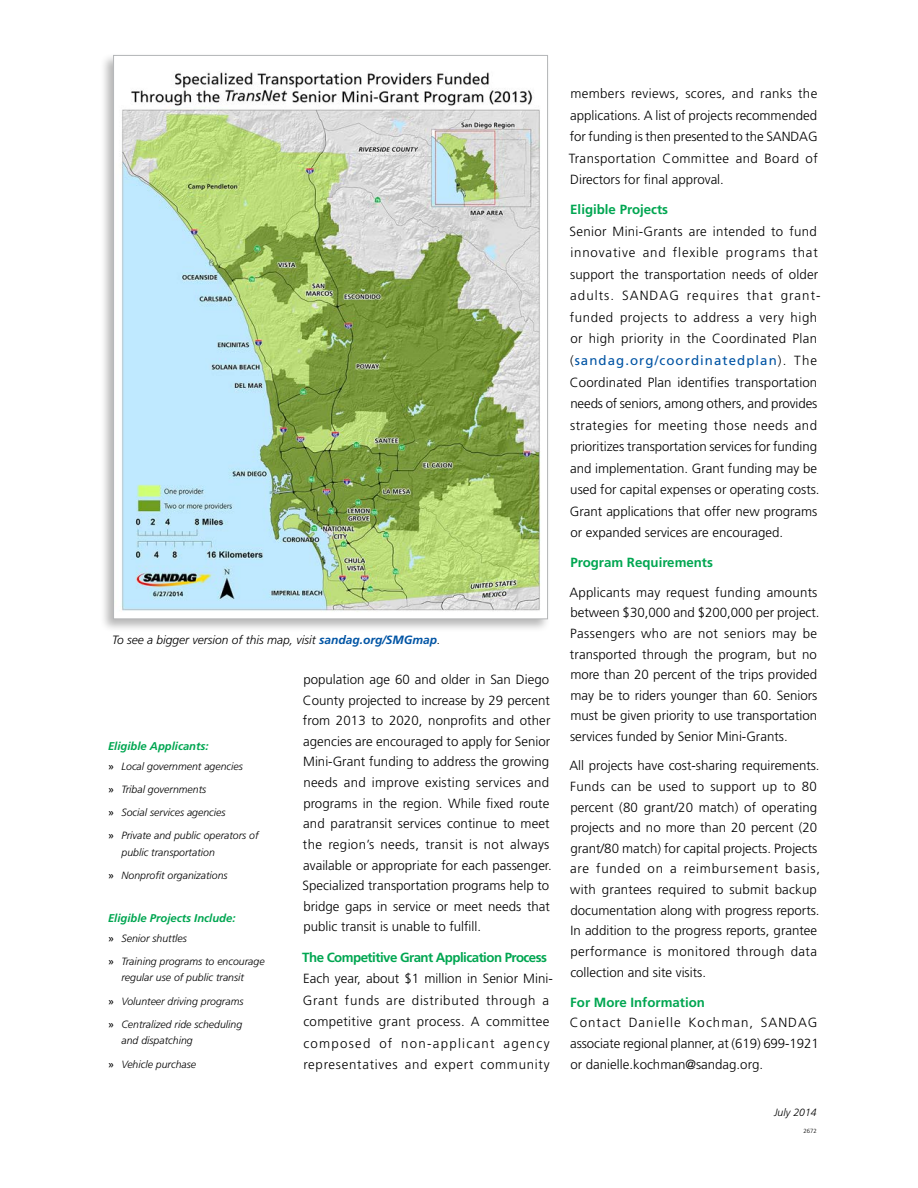
<style>
.page{position:relative;width:918px;height:1188px;background:#fff}
.page>*{position:absolute;margin:0;border:0;box-sizing:border-box;transform-origin:0 0}
.t1{font:300 13.35px/20.7px "Frutiger LT Std";color:#000}
.t2{font:300 13.35px/21.5px "Frutiger LT Std";letter-spacing:.05em;color:#000}
.t3{font:700 13.35px "Frutiger LT Std";color:#00a651}
.t4{font:700 13.35px "Frutiger LT Std";letter-spacing:-.04em;color:#00a651}
.t5{font:italic 300 12px "Frutiger LT Std";color:#000}
.t6{font:italic 700 11.25px "Frutiger LT Std";color:#00a651}
.t7{font:italic 300 10.5px/16.5px "Frutiger LT Std";color:#000}
.t8{font:300 6px "Frutiger LT Std";color:#000}
.s1{font-weight:700;color:#0054a4}
.s2{font-weight:400;font-style:normal}
.s3{font-weight:400;color:#0054a4}
</style>
<div class="page">
<div style="left:100px;top:52px;width:450px;height:581px;background:#000;opacity:.29"></div>
<img style="left:115px;top:59px;width:431px;height:558px">
<p class="t5" style="left:112px;top:632px;width:330px">To see a bigger version of this map, visit <span class="s1">sandag.org/SMGmap</span>.</p>
<p class="t6" style="left:108px;top:739px;width:102px">Eligible Applicants:</p>
<p class="t7" style="left:108px;top:758px;width:136px"><span class="s2">»</span> Local government agencies</p>
<p class="t7" style="left:108px;top:781px;width:100px"><span class="s2">»</span> Tribal governments</p>
<p class="t7" style="left:108px;top:804px;width:119px"><span class="s2">»</span> Social services agencies</p>
<p class="t7" style="left:122px;top:828px;width:139px;text-indent:-14px"><span class="s2">»</span> Private and public operators of public transportation</p>
<p class="t7" style="left:108px;top:867px;width:121px"><span class="s2">»</span> Nonprofit organizations</p>
<p class="t6" style="left:108px;top:911px;width:129px">Eligible Projects Include:</p>
<p class="t7" style="left:108px;top:930px;width:80px"><span class="s2">»</span> Senior shuttles</p>
<p class="t7" style="left:122px;top:953px;width:145px;text-indent:-14px"><span class="s2">»</span> Training programs to encourage regular use of public transit</p>
<p class="t7" style="left:108px;top:993px;width:137px"><span class="s2">»</span> Volunteer driving programs</p>
<p class="t7" style="left:122px;top:1016px;width:122px;text-indent:-14px"><span class="s2">»</span> Centralized ride scheduling and dispatching</p>
<p class="t7" style="left:108px;top:1056px;width:90px"><span class="s2">»</span> Vehicle purchase</p>
<p class="t1" style="left:303px;top:669px;width:251px">population age 60 and older in San Diego County projected to increase by 29 percent from 2013 to 2020, nonprofits and other agencies are encouraged to apply for Senior Mini-Grant funding to address the growing needs and improve existing services and programs in the region. While fixed route and paratransit services continue to meet the region’s needs, transit is not always available or appropriate for each passenger.<br>Specialized transportation programs help to bridge gaps in service or meet needs that public transit is unable to fulfill.</p>
<p class="t4" style="left:302px;top:949px;width:246px">The Competitive Grant Application Process</p>
<p class="t2" style="left:303px;top:968px;width:251px">Each year, about $1 million in Senior Mini-Grant funds are distributed through a competitive grant process. A committee composed of non-applicant agency representatives and expert community</p>
<p class="t1" style="left:569px;top:83px;width:250px;line-height:21.5px;text-align:justify">members reviews, scores, and ranks the applications. A list of projects recommended for funding is then presented to the SANDAG Transportation Committee and Board of Directors for final approval.</p>
<p class="t3" style="left:570px;top:202px;width:99px">Eligible Projects</p>
<p class="t1" style="left:570px;top:221px;width:252px;line-height:21.5px">Senior Mini-Grants are intended to fund innovative and flexible programs that support the transportation needs of older adults. SANDAG requires that grant&shy;funded projects to address a very high or high priority in the Coordinated Plan (<span class="s3">sandag.org/coordinatedplan</span>). The Coordinated Plan identifies transportation needs of seniors, among others, and provides strategies for meeting those needs and prioritizes transportation services for funding and implementation. Grant funding may be used for capital expenses or operating costs.<br>Grant applications that offer new programs or expanded services are encouraged.</p>
<p class="t3" style="left:570px;top:555px;width:144px">Program Requirements</p>
<p class="t1" style="left:569px;top:582px;width:252px">Applicants may request funding amounts between $30,000 and $200,000 per project.<br>Passengers who are not seniors may be transported through the program, but no more than 20 percent of the trips provided may be to riders younger than 60. Seniors must be given priority to use transportation services funded by Senior Mini-Grants.</p>
<p class="t1" style="left:569px;top:756px;width:252px">All projects have cost-sharing requirements.<br>Funds can be used to support up to 80 percent (80 grant/20 match) of operating projects and no more than 20 percent (20 grant/80 match) for capital projects. Projects are funded on a reimbursement basis, with grantees required to submit backup documentation along with progress reports.<br>In addition to the progress reports, grantee performance is monitored through data collection and site visits.</p>
<p class="t3" style="left:570px;top:994px;width:136px">For More Information</p>
<p class="t1" style="left:570px;top:1013px;width:250px;text-align:justify">Contact Danielle Kochman, SANDAG associate regional planner, at (619) 699-1921 or danielle.kochman@sandag.org.</p>
<p class="t7" style="left:774px;top:1105px;width:44px">July 2014</p>
<p class="t8" style="left:803px;top:1127px;width:15px">2672</p>
</div>
